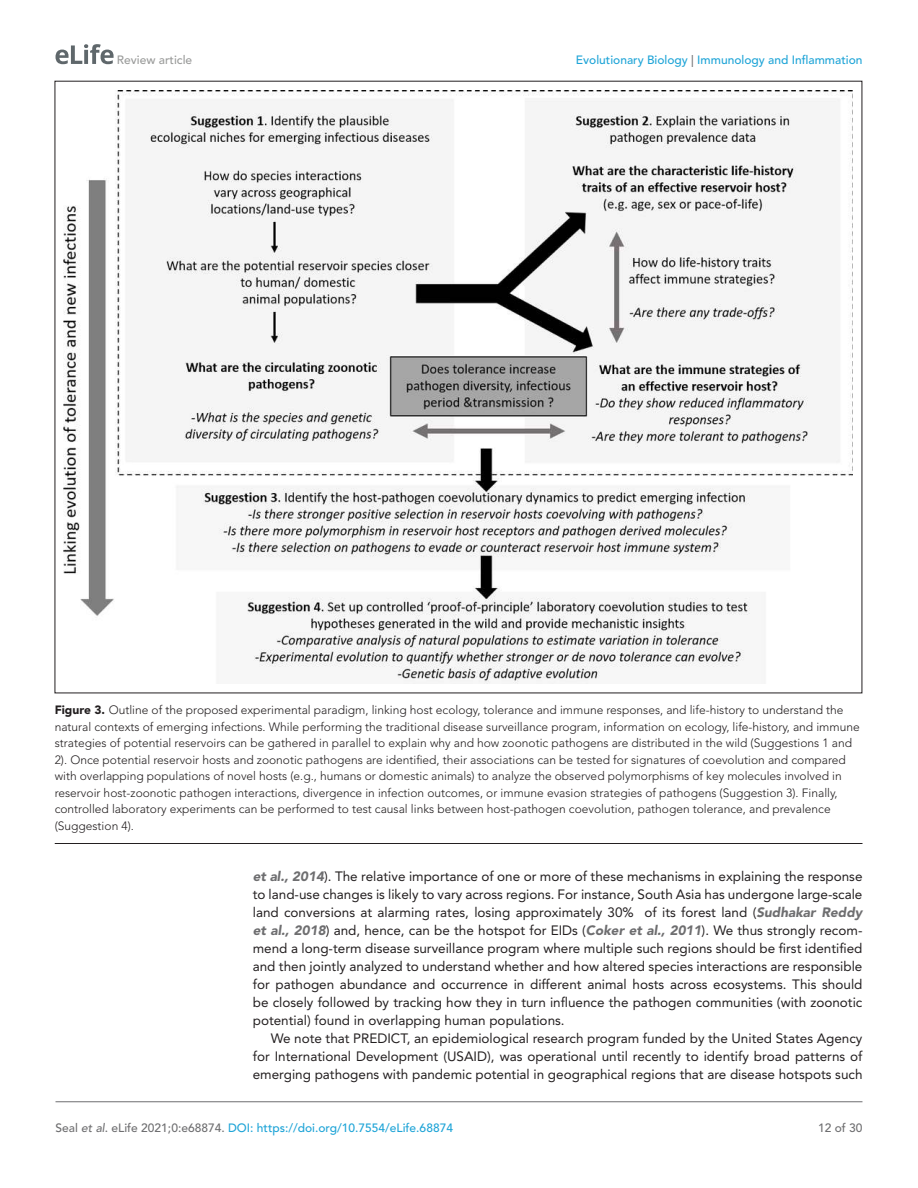
<style>
.page{position:relative;width:918px;height:1188px;background:#fff}
.page>*{position:absolute;margin:0;border:0;box-sizing:border-box;transform-origin:0 0}
.t1{font:13.5px/18px "Avenir LT Std";color:#231f20;text-align:justify}
.t2{font:300 12px/16.5px "Avenir LT Std";color:#231f20}
.t3{font:500 12px "Avenir LT Std";color:#1ea4d7}
.t4{font:500 12px "Avenir LT Std";color:#9a9b9a}
.t5{font:500 12px "Avenir LT Std";color:#6e6e70}
.s1{color:#6e6e70}
.s2{font-weight:900}
.s3{font-weight:900;font-style:italic;color:#6e6e70}
.s4{font-style:italic;color:#6e6e70}
</style>
<div class="page">
<svg style="left:56px;top:44px;width:58px;height:20px"></svg>
<hr style="left:56px;top:1101px;width:806px;height:1px;background:#6e6e70">
<hr style="left:55px;top:843px;width:808px;height:1px;background:#231f20">
<img style="left:64px;top:90px;width:789px;height:594px">
<p class="t4" style="left:117px;top:55px;width:77px">Review article</p>
<p class="t3" style="left:576px;top:55px;width:288px">Evolutionary Biology <span class="s1">|</span> Immunology and Inflammation</p>
<p class="t2" style="left:55px;top:703px;width:806px"><span class="s2">Figure 3.</span> Outline of the proposed experimental paradigm, linking host ecology, tolerance and immune responses, and life- history to understand the natural contexts of emerging infections. While performing the traditional disease surveillance program, information on ecology, life- history, and immune strategies of potential reservoirs can be gathered in parallel to explain why and how zoonotic pathogens are distributed in the wild (Suggestions 1 and 2). Once potential reservoir hosts and zoonotic pathogens are identified, their associations can be tested for signatures of coevolution and compared with overlapping populations of novel hosts (e.g., humans or domestic animals) to analyze the observed polymorphisms of key molecules involved in reservoir host- zoonotic pathogen interactions, divergence in infection outcomes, or immune evasion strategies of pathogens (Suggestion 3). Finally, controlled laboratory experiments can be performed to test causal links between host- pathogen coevolution, pathogen tolerance, and prevalence (Suggestion 4).</p>
<p class="t1" style="left:253px;top:869px;width:611px"><span class="s3">et al., 2014</span>). The relative importance of one or more of these mechanisms in explaining the response to land- use changes is likely to vary across regions. For instance, South Asia has undergone large- scale land conversions at alarming rates, losing approximately 30% of its forest land (<span class="s3">Sudhakar Reddy et al., 2018</span>) and, hence, can be the hotspot for EIDs (<span class="s3">Coker et al., 2011</span>). We thus strongly recom&shy;mend a long- term disease surveillance program where multiple such regions should be first identified and then jointly analyzed to understand whether and how altered species interactions are responsible for pathogen abundance and occurrence in different animal hosts across ecosystems. This should be closely followed by tracking how they in turn influence the pathogen communities (with zoonotic potential) found in overlapping human populations.</p>
<p class="t1" style="left:253px;top:1031px;width:611px;text-indent:18px">We note that PREDICT, an epidemiological research program funded by the United States Agency for International Development (USAID), was operational until recently to identify broad patterns of emerging pathogens with pandemic potential in geographical regions that are disease hotspots such</p>
<p class="t3" style="left:56px;top:1123px;width:399px"><span class="s1">Seal</span> <span class="s4">et al</span><span class="s1">. eLife 2021;0:e68874.</span> DOI: https:// doi. org/ 10. 7554/ eLife. 68874</p>
<p class="t5" style="left:818px;top:1123px;width:46px">12 of 30</p>
</div>
